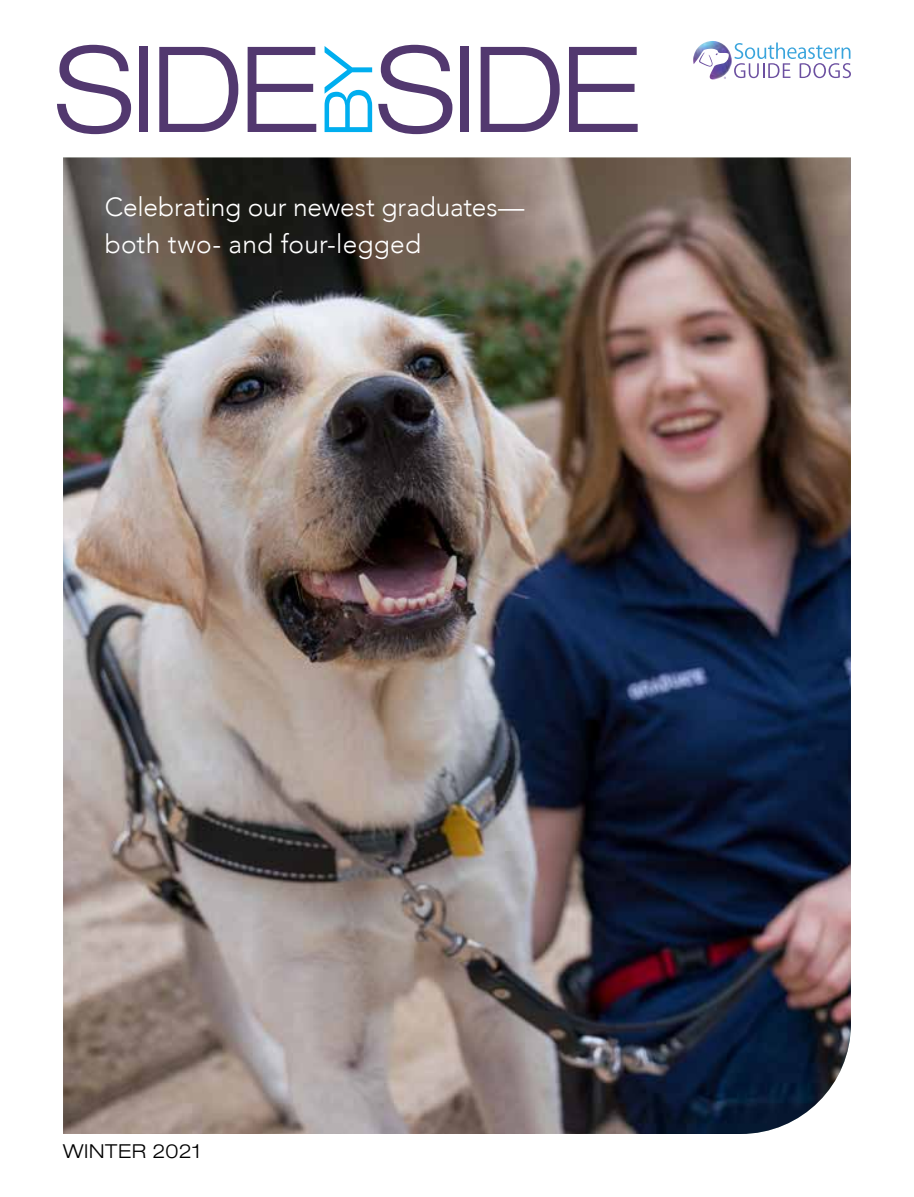
<style>
.page{position:relative;width:914px;height:1197px;background:#fff}
.page>*{position:absolute;margin:0;border:0;box-sizing:border-box;transform-origin:0 0}
.t1{font:300 expanded 119.17px "Helvetica Neue";letter-spacing:-.04em;color:#52386f}
.t2{font:300 expanded 66.67px "Helvetica Neue";color:#00aeef}
.t3{font:300 26.25px/36.8px "Avenir";color:#fff}
.t4{font:300 expanded 19.25px "Helvetica Neue";letter-spacing:.04em;color:#000}
.s1{font-size:19.43px}
</style>
<div class="page">
<svg style="left:734px;top:43px;width:116px;height:35px"></svg>
<img style="left:693px;top:41px;width:38px;height:38px">
<svg style="left:699px;top:52px;width:18px;height:15px"></svg>
<img style="left:63px;top:158px;width:787px;height:976px">
<p class="t1" style="left:54px;top:18px;width:588px">SIDE SIDE</p>
<p class="t2" style="left:308px;top:136px;width:93px;rotate:-90deg">BY</p>
<p class="t3" style="left:105px;top:189px;width:421px">Celebrating our newest graduates— both two- and four-legged</p>
<p class="t4" style="left:63px;top:1140px;width:139px">WINTER <span class="s1">2021</span></p>
</div>
